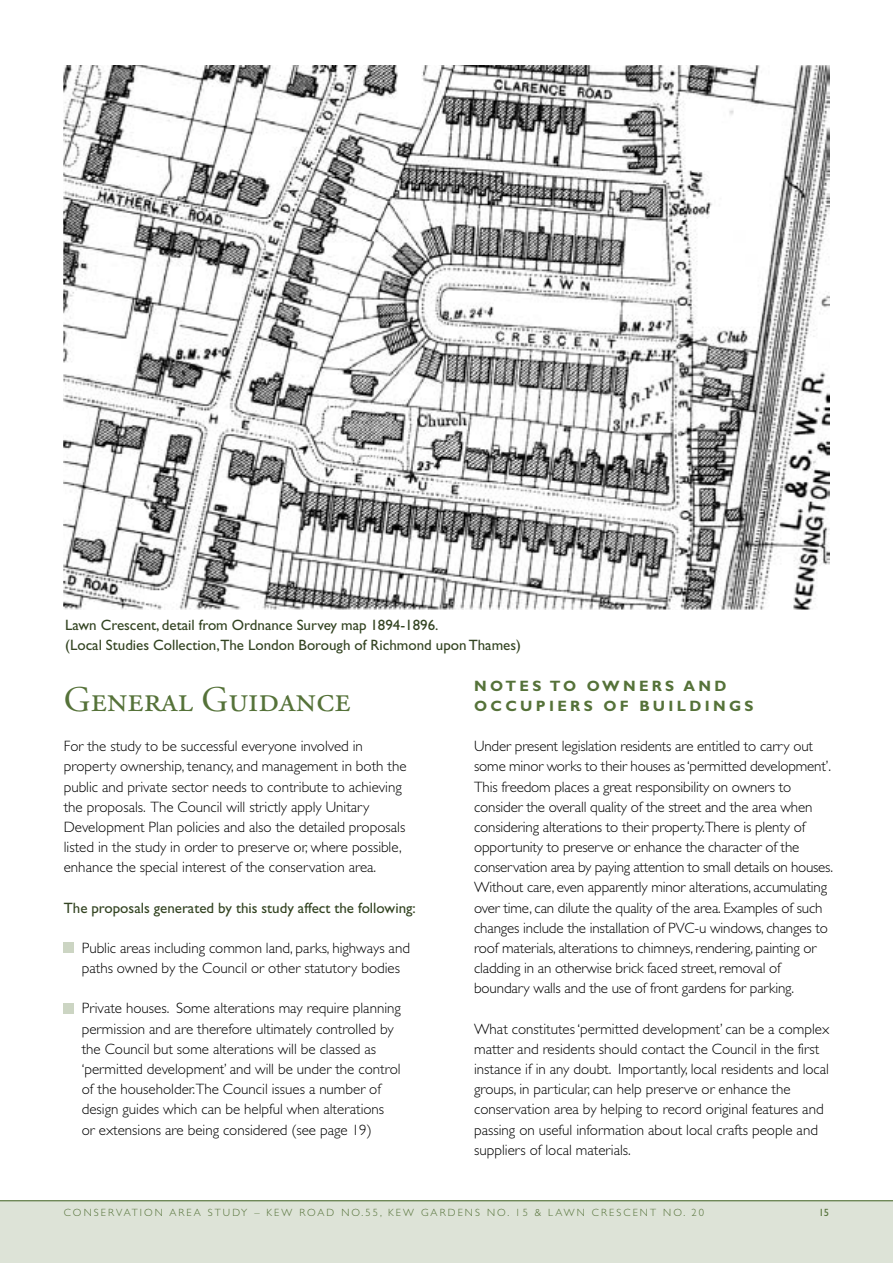
<style>
.page{position:relative;width:893px;height:1263px;background:#fff}
.page>*{position:absolute;margin:0;border:0;box-sizing:border-box;transform-origin:0 0}
.t1{font:36px "Adobe Garamond Regular SC";color:#557239}
.t2{font:300 15px/20.1px "Gill Sans";color:#000}
.t3{font:15px/20.2px "Gill Sans";color:#342}
.t4{font:700 15px/20.1px "Gill Sans";letter-spacing:.22em;color:#557239}
.t5{font:300 10.5px "Gill Sans";letter-spacing:.2em;color:#557239}
.t6{font:10.5px "Gill Sans";color:#557239}
</style>
<div class="page">
<div style="left:64px;top:1003px;width:10px;height:10px;background:#ccd5c3"></div>
<div style="left:64px;top:943px;width:10px;height:10px;background:#ccd5c3"></div>
<img style="left:64px;top:65px;width:765px;height:544px">
<div style="left:0;top:1200px;width:892px;height:63px;background:#dde3d7"></div>
<hr style="left:0;top:1200px;width:892px;height:1px;background:#557239">
<p class="t3" style="left:65px;top:616px;width:457px">Lawn Crescent, detail from Ordnance Survey map 1894-1896.<br>(Local Studies Collection,The London Borough of Richmond upon Thames)</p>
<h1 class="t1" style="left:64px;top:685px;width:288px">General Guidance</h1>
<p class="t2" style="left:64px;top:738px;width:344px">For the study to be successful everyone involved in property ownership, tenancy, and management in both the public and private sector needs to contribute to achieving the proposals. The Council will strictly apply Unitary Development Plan policies and also the detailed proposals listed in the study in order to preserve or, where possible, enhance the special interest of the conservation area.</p>
<p class="t3" style="left:64px;top:899px;width:354px">The proposals generated by this study affect the following:</p>
<p class="t2" style="left:82px;top:939px;width:330px">Public areas including common land, parks, highways and paths owned by the Council or other statutory bodies</p>
<p class="t2" style="left:82px;top:1000px;width:321px">Private houses. Some alterations may require planning permission and are therefore ultimately controlled by the Council but some alterations will be classed as ‘permitted development’ and will be under the control of the householder.The Council issues a number of design guides which can be helpful when alterations or extensions are being considered (see page 19)</p>
<p class="t4" style="left:474px;top:677px;width:281px">NOTES TO OWNERS AND<br>OCCUPIERS OF BUILDINGS</p>
<p class="t2" style="left:474px;top:738px;width:360px">Under present legislation residents are entitled to carry out some minor works to their houses as‘permitted development’.<br>This freedom places a great responsibility on owners to consider the overall quality of the street and the area when considering alterations to their property.There is plenty of opportunity to preserve or enhance the character of the conservation area by paying attention to small details on houses.<br>Without care, even apparently minor alterations, accumulating over time, can dilute the quality of the area. Examples of such changes include the installation of PVC-u windows, changes to roof materials, alterations to chimneys, rendering, painting or cladding in an otherwise brick faced street, removal of boundary walls and the use of front gardens for parking.</p>
<p class="t2" style="left:474px;top:1020px;width:357px">What constitutes ‘permitted development’ can be a complex matter and residents should contact the Council in the first instance if in any doubt. Importantly, local residents and local groups, in particular, can help preserve or enhance the conservation area by helping to record original features and passing on useful information about local crafts people and suppliers of local materials.</p>
<p class="t5" style="left:64px;top:1208px;width:642px">CONSER V ATION AREA STUDY – KEW R O AD NO .55, KEW GARDENS NO . 15 &amp; LA WN CRESCENT NO . 20</p>
<p class="t6" style="left:819px;top:1208px;width:12px">15</p>
</div>
